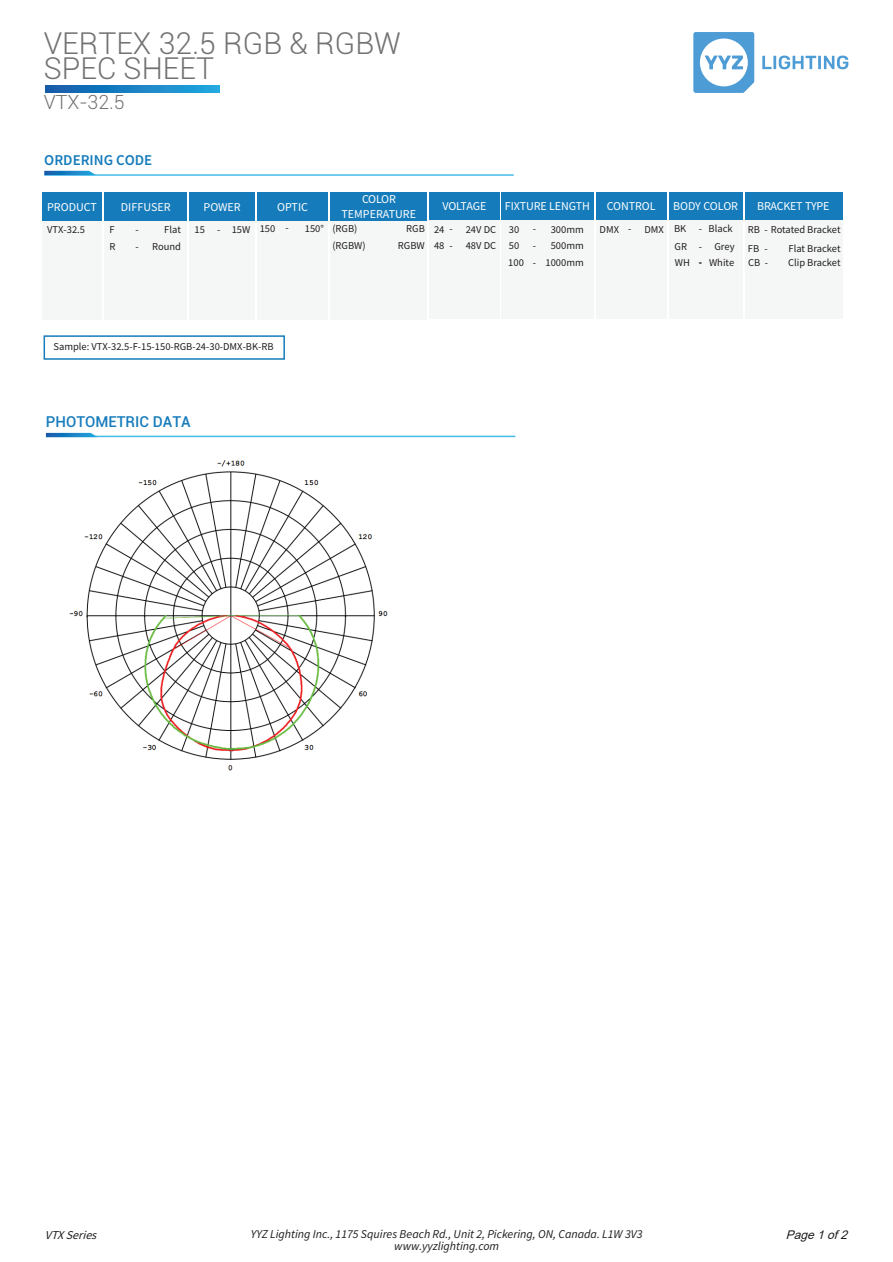
<style>
.page{position:relative;width:893px;height:1262px;background:#fff}
.page>*{position:absolute;margin:0;border:0;box-sizing:border-box;transform-origin:0 0}
.t1{font:300 30px "Roboto";color:#737273}
.t2{font:300 19.5px "Roboto";color:#737273}
.t3{font:500 15px "Roboto";color:#177cbc}
.t4{font:600 15px "Source Sans Pro";color:#157bbb}
.t5{font:12px/15.1px "Source Sans Pro";letter-spacing:-.005em;color:#fff;text-align:center}
.t6{font:italic 12px/12px "Source Sans Pro";color:#1e1c1d;text-align:center}
.t7{font:italic 12px "Source Sans Pro";color:#211d1e}
.t8{font:italic 12px "Arial";color:#1f1c1d}
.t9{font:10.5px/18px "Source Sans Pro";color:#211d1e}
</style>
<div class="page">
<hr style="left:46px;top:435px;width:469px;height:2px;background:#45bceb">
<svg style="left:46px;top:433px;width:52px;height:4px"></svg>
<hr style="left:44px;top:174px;width:469px;height:2px;background:#45bceb">
<svg style="left:44px;top:171px;width:52px;height:4px"></svg>
<div style="left:43px;top:221px;width:59px;height:98px;background:#f5f7f7"></div>
<div style="left:257px;top:221px;width:71px;height:98px;background:#f5f7f7"></div>
<div style="left:257px;top:192px;width:71px;height:29px;background:#157bbb"></div>
<div style="left:43px;top:192px;width:59px;height:29px;background:#157bbb"></div>
<div style="left:596px;top:192px;width:70px;height:29px;background:#157bbb"></div>
<div style="left:429px;top:192px;width:70px;height:29px;background:#157bbb"></div>
<div style="left:501px;top:192px;width:92px;height:29px;background:#157bbb"></div>
<div style="left:190px;top:192px;width:65px;height:29px;background:#157bbb"></div>
<div style="left:596px;top:220px;width:70px;height:99px;background:#f5f7f7"></div>
<div style="left:429px;top:220px;width:70px;height:99px;background:#f5f7f7"></div>
<div style="left:501px;top:220px;width:92px;height:99px;background:#f5f7f7"></div>
<div style="left:190px;top:221px;width:65px;height:98px;background:#f5f7f7"></div>
<div style="left:668px;top:192px;width:74px;height:29px;background:#157bbb"></div>
<div style="left:668px;top:220px;width:74px;height:99px;background:#f5f7f7"></div>
<div style="left:744px;top:192px;width:98px;height:29px;background:#157bbb"></div>
<div style="left:744px;top:220px;width:98px;height:99px;background:#f5f7f7"></div>
<div style="left:330px;top:192px;width:97px;height:29px;background:#157bbb"></div>
<div style="left:330px;top:221px;width:97px;height:98px;background:#f5f7f7"></div>
<div style="left:104px;top:192px;width:83px;height:29px;background:#157bbb"></div>
<div style="left:104px;top:221px;width:83px;height:98px;background:#f5f7f7"></div>
<svg style="left:693px;top:32px;width:61px;height:61px"></svg>
<svg style="left:762px;top:56px;width:86px;height:13px"></svg>
<div style="left:44px;top:335px;width:241px;height:25px;border:2px solid #157bbb"></div>
<svg style="left:45px;top:85px;width:175px;height:8px"></svg>
<img style="left:69px;top:460px;width:319px;height:311px">
<h1 class="t1" style="left:44px;top:22px;width:358px">VERTEX 32.5 RGB &amp; RGBW</h1>
<h1 class="t1" style="left:44px;top:48px;width:172px">SPEC SHEET</h1>
<h2 class="t2" style="left:44px;top:89px;width:82px">VTX-32.5</h2>
<h3 class="t4" style="left:44px;top:150px;width:109px">ORDERING CODE</h3>
<p class="t5" style="left:47px;top:199px;width:51px">PRODUCT</p>
<p class="t5" style="left:204px;top:199px;width:38px">POWER</p>
<p class="t5" style="left:442px;top:199px;width:46px">VOLTAGE</p>
<p class="t5" style="left:505px;top:199px;width:87px">FIXTURE LENGTH</p>
<p class="t5" style="left:606px;top:199px;width:50px">CONTROL</p>
<p class="t9" style="left:195px;top:220px;width:57px">15 - 15W</p>
<p class="t5" style="left:341px;top:191px;width:76px">COLOR<br>TEMPERATURE</p>
<p class="t5" style="left:277px;top:199px;width:32px">OPTIC</p>
<p class="t5" style="left:757px;top:199px;width:74px">BRACKET TYPE</p>
<p class="t9" style="left:260px;top:219px;width:31px">150 -</p>
<p class="t5" style="left:673px;top:199px;width:67px">BODY COLOR</p>
<p class="t9" style="left:674px;top:220px;width:14px">BK<br>GR</p>
<p class="t9" style="left:674px;top:253px;width:17px">WH</p>
<p class="t5" style="left:121px;top:199px;width:51px">DIFFUSER</p>
<p class="t9" style="left:305px;top:219px;width:54px">150° (RGB)</p>
<p class="t9" style="left:406px;top:219px;width:20px">RGB</p>
<p class="t9" style="left:332px;top:236px;width:35px">(RGBW)</p>
<p class="t9" style="left:398px;top:237px;width:48px">RGBW 48</p>
<p class="t9" style="left:708px;top:220px;width:27px;text-align:center">Black<br>Grey</p>
<p class="t9" style="left:709px;top:254px;width:27px">White</p>
<p class="t9" style="left:747px;top:219px;width:94px;line-height:19px">RB - Rotated Bracket<br>FB -</p>
<p class="t9" style="left:109px;top:220px;width:7px">F</p>
<p class="t9" style="left:136px;top:220px;width:5px">-</p>
<p class="t9" style="left:164px;top:220px;width:18px">Flat</p>
<p class="t9" style="left:109px;top:238px;width:7px">R</p>
<p class="t9" style="left:136px;top:238px;width:47px">- Round</p>
<p class="t9" style="left:465px;top:220px;width:32px">24V DC</p>
<p class="t9" style="left:550px;top:220px;width:35px">300mm</p>
<p class="t9" style="left:465px;top:237px;width:32px">48V DC</p>
<p class="t9" style="left:545px;top:237px;width:40px;line-height:17px;text-align:center">500mm<br>1000mm</p>
<p class="t9" style="left:599px;top:220px;width:66px">DMX - DMX</p>
<p class="t9" style="left:47px;top:220px;width:39px">VTX-32.5</p>
<p class="t9" style="left:434px;top:221px;width:12px">24</p>
<p class="t9" style="left:508px;top:221px;width:17px;line-height:16.6px">30<br>50<br>100</p>
<p class="t9" style="left:698px;top:219px;width:5px">- -</p>
<p class="t9" style="left:698px;top:252px;width:5px">-</p>
<p class="t9" style="left:449px;top:220px;width:5px">-</p>
<p class="t9" style="left:532px;top:220px;width:5px">-</p>
<p class="t9" style="left:449px;top:236px;width:5px">-</p>
<p class="t9" style="left:532px;top:236px;width:5px;line-height:17.1px">- -</p>
<p class="t9" style="left:788px;top:239px;width:53px">Flat Bracket</p>
<p class="t9" style="left:748px;top:254px;width:21px">CB -</p>
<p class="t9" style="left:788px;top:254px;width:54px">Clip Bracket</p>
<p class="t9" style="left:53px;top:338px;width:222px">Sample: VTX-32.5-F-15-150-RGB-24-30-DMX-BK-RB</p>
<h3 class="t3" style="left:46px;top:411px;width:146px">PHOTOMETRIC DATA</h3>
<p class="t7" style="left:45px;top:1227px;width:57px">VTXSeries</p>
<p class="t6" style="left:251px;top:1227px;width:393px">YYZ Lighting Inc., 1175 Squires Beach Rd., Unit 2, Pickering, ON, Canada. L1W 3V3 www.yyzlighting.com</p>
<p class="t8" style="left:785px;top:1226px;width:67px">Page1of2</p>
</div>
